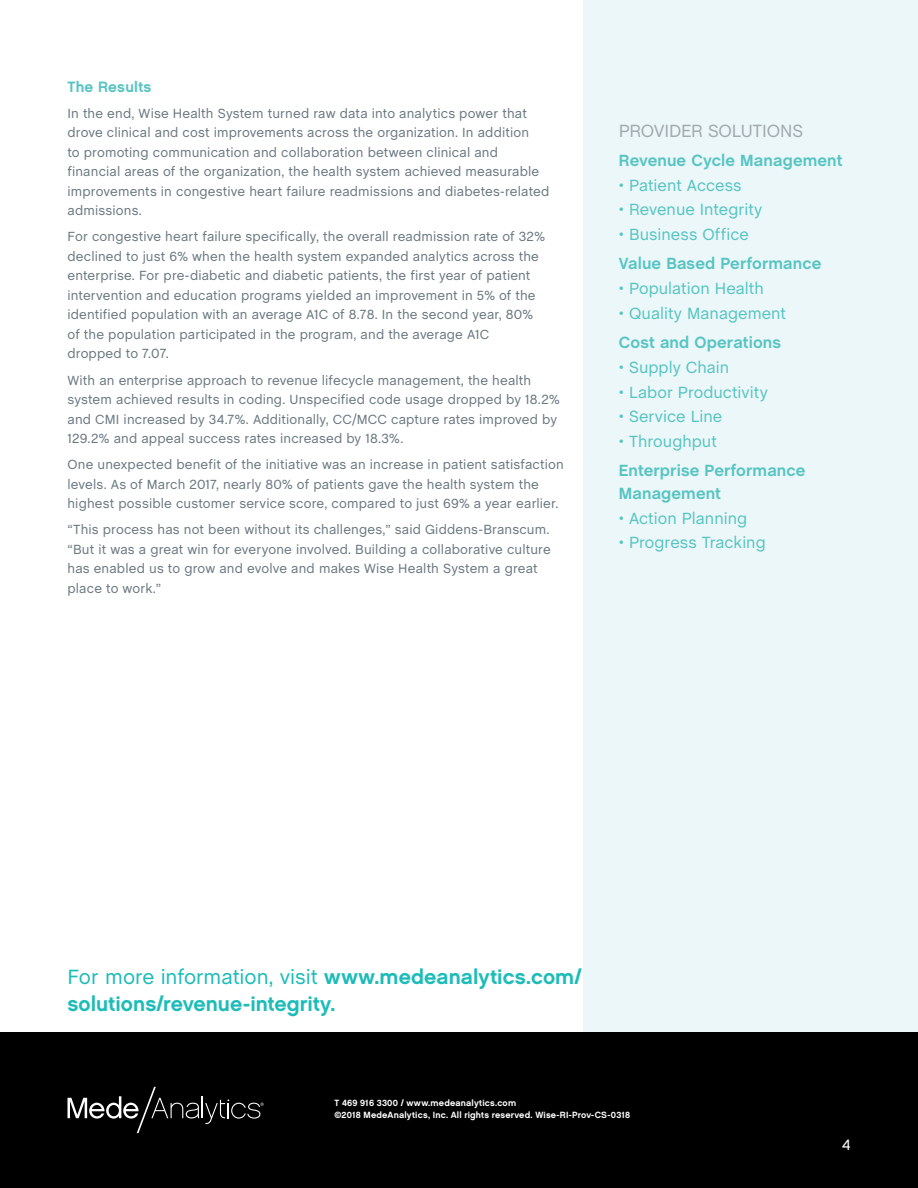
<style>
.page{position:relative;width:918px;height:1188px;background:#fff}
.page>*{position:absolute;margin:0;border:0;box-sizing:border-box;transform-origin:0 0}
.t1{font:21px "Chalet";letter-spacing:-.005em;color:#1dbcb8}
.t2{font:21px "Chalet New York Nineteen Sixty";color:#1dbcb8}
.t3{font:18px "Chalet";letter-spacing:-.01em;color:#a2aaaf}
.t4{font:16.5px "Chalet";color:#57c4c3}
.t5{font:700 16.5px/22.5px "Chalet";letter-spacing:.005em;color:#57c4c3}
.t6{font:15px "Chalet New York Nineteen Sixty";letter-spacing:.015em;color:#57c4c3}
.t7{font:15px "Chalet London Nineteen Sixty";color:#fff}
.t8{font:13.5px/19.5px "Chalet";letter-spacing:.01em;color:#6a7880}
.t9{font:9px/12px "Chalet New York Nineteen Sixty";letter-spacing:.015em;color:#fff}
.s1{font-family:"Chalet New York Nineteen Sixty"}
</style>
<div class="page">
<div style="left:584px;top:0;width:334px;height:1188px;background:#ebf7f8"></div>
<div style="left:0;top:1032px;width:918px;height:156px;background:#000"></div>
<svg style="left:68px;top:1087px;width:196px;height:46px"></svg>
<p class="t6" style="left:67px;top:77px;width:85px">The Results</p>
<p class="t8" style="left:67px;top:103px;width:483px">In the end, Wise Health System turned raw data into analytics power that drove clinical and cost improvements across the organization. In addition<br>to promoting communication and collaboration between clinical and financial areas of the organization, the health system achieved measurable improvements in congestive heart failure readmissions and diabetes-related admissions.</p>
<p class="t8" style="left:67px;top:227px;width:479px">For congestive heart failure specifically, the overall readmission rate of 32% declined to just 6% when the health system expanded analytics across the enterprise. For pre-diabetic and diabetic patients, the first year of patient intervention and education programs yielded an improvement in 5% of the identified population with an average A1C of 8.78. In the second year, 80% of the population participated in the program, and the average A1C dropped to 7.07.</p>
<p class="t8" style="left:67px;top:370px;width:494px">With an enterprise approach to revenue lifecycle management, the health system achieved results in coding. Unspecified code usage dropped by 18.2% and CMI increased by 34.7%. Additionally, CC/MCC capture rates improved by 129.2% and appeal success rates increased by 18.3%.</p>
<p class="t8" style="left:67px;top:455px;width:498px">One unexpected benefit of the initiative was an increase in patient satisfaction levels. As of March 2017, nearly 80% of patients gave the health system the highest possible customer service score, compared to just 69% a year earlier.</p>
<p class="t8" style="left:67px;top:520px;width:485px">“This process has not been without its challenges,” said Giddens-Branscum. “But it was a great win for everyone involved. Building a collaborative culture has enabled us to grow and evolve and makes Wise Health System a great place to work.”</p>
<h2 class="t3" style="left:619px;top:120px;width:186px">PROVIDER SOLUTIONS</h2>
<p class="t5" style="left:619px;top:150px;width:225px">Revenue Cycle Management</p>
<p class="t4" style="left:619px;top:175px;width:124px">• Patient Access</p>
<p class="t4" style="left:619px;top:200px;width:145px">• Revenue Integrity</p>
<p class="t4" style="left:619px;top:225px;width:132px">• Business Office</p>
<p class="t5" style="left:619px;top:253px;width:204px">Value Based Performance</p>
<p class="t4" style="left:619px;top:279px;width:146px">• Population Health</p>
<p class="t4" style="left:619px;top:303px;width:169px">• Quality Management</p>
<p class="t5" style="left:619px;top:332px;width:164px">Cost and Operations</p>
<p class="t4" style="left:619px;top:357px;width:112px">• Supply Chain</p>
<p class="t4" style="left:619px;top:382px;width:151px">• Labor Productivity</p>
<p class="t4" style="left:619px;top:407px;width:105px">• Service Line</p>
<p class="t4" style="left:619px;top:432px;width:100px">• Throughput</p>
<p class="t5" style="left:619px;top:460px;width:188px">Enterprise Performance<br>Management</p>
<p class="t4" style="left:619px;top:508px;width:130px">• Action Planning</p>
<p class="t4" style="left:619px;top:533px;width:148px">• Progress Tracking</p>
<h1 class="t1" style="left:68px;top:965px;width:516px">For more information, visit <span class="s1">www.medeanalytics.com/</span></h1>
<h1 class="t2" style="left:68px;top:991px;width:270px">solutions/revenue-integrity.</h1>
<p class="t9" style="left:334px;top:1097px;width:297px">T 469 916 3300 / www.medeanalytics.com<br>©2018 MedeAnalytics, Inc. All rights reserved. Wise-RI-Prov-CS-0318</p>
<p class="t7" style="left:842px;top:1136px;width:10px">4</p>
</div>
